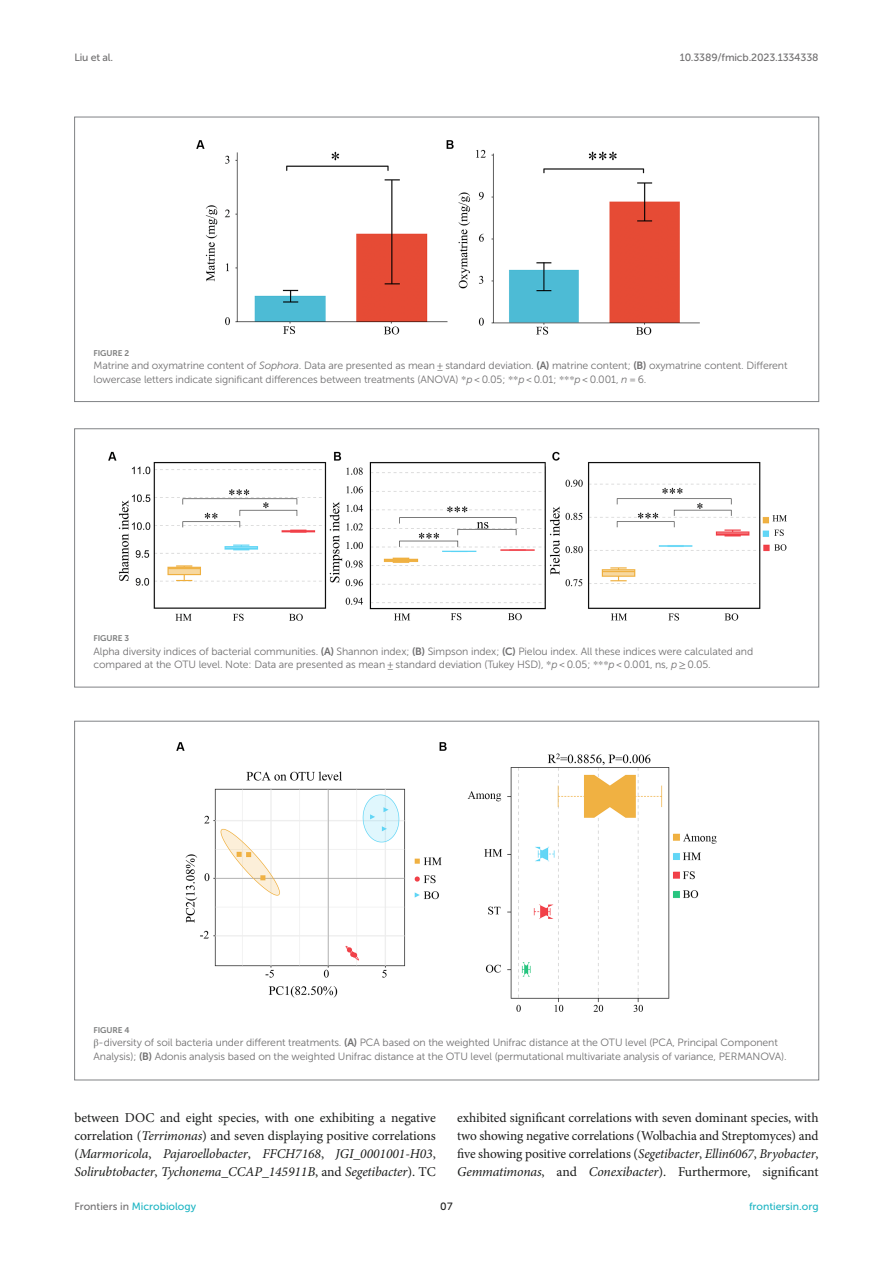
<style>
.page{position:relative;width:893px;height:1263px;background:#fff}
.page>*{position:absolute;margin:0;border:0;box-sizing:border-box;transform-origin:0 0}
.TEXT_FLUSH{font:13.5px/18px "Minion Pro";letter-spacing:-.005em;color:#1b1c1b;text-align:justify}
.FIG_LEG{font:10.5px/13.5px "Museo Sans 300";letter-spacing:-.01em;color:#706f70}
.t1{font:10.5px "Museo Sans 500";color:#1db5c3}
.t2{font:10.5px "Museo Sans 500";letter-spacing:-.015em;color:#706f70}
.t3{font:10.5px "Museo Sans 500";color:#1b1c1b}
.FIG_HD{font:8.25px "Museo Sans 700";letter-spacing:-.01em;color:#7e7f7f}
.s1{font-style:italic}
.s2{font-family:"Museo Sans 700"}
.s3{font-family:"STIX General"}
.s4{color:#706f70}
</style>
<div class="page">
<img style="left:196px;top:140px;width:504px;height:195px">
<img style="left:108px;top:451px;width:679px;height:170px">
<img style="left:176px;top:742px;width:541px;height:270px">
<p class="t2" style="left:74px;top:51px;width:40px">Liu et al.</p>
<p class="t2" style="left:680px;top:51px;width:140px">10.3389/fmicb.2023.1334338</p>
<p class="FIG_HD" style="left:94px;top:348px;width:37px">FIGURE 2</p>
<p class="FIG_LEG" style="left:94px;top:359px;width:696px">Matrine and oxymatrine content of <span class="s1">Sophora</span>. Data are presented as mean ± standard deviation. <span class="s2">(A)</span> matrine content; <span class="s2">(B)</span> oxymatrine content. Different lowercase letters indicate significant differences between treatments (ANOVA) <span class="s3">*</span><span class="s1">p</span> &lt; 0.05; <span class="s3">**</span><span class="s1">p</span> &lt; 0.01; <span class="s3">***</span><span class="s1">p</span> &lt; 0.001, <span class="s1">n</span> = 6.</p>
<p class="FIG_HD" style="left:94px;top:634px;width:37px">FIGURE 3</p>
<p class="FIG_LEG" style="left:94px;top:644px;width:661px">Alpha diversity indices of bacterial communities. <span class="s2">(A)</span> Shannon index; <span class="s2">(B)</span> Simpson index; <span class="s2">(C)</span> Pielou index. All these indices were calculated and compared at the OTU level. Note: Data are presented as mean ± standard deviation (Tukey HSD), <span class="s3">*</span><span class="s1">p</span> &lt; 0.05; <span class="s3">***</span><span class="s1">p</span> &lt; 0.001, ns, <span class="s1">p</span> <span class="s3">≥</span> 0.05.</p>
<p class="FIG_HD" style="left:94px;top:1025px;width:37px">FIGURE 4</p>
<p class="FIG_LEG" style="left:94px;top:1036px;width:695px"><span class="s3">β</span>-diversity of soil bacteria under different treatments. <span class="s2">(A)</span> PCA based on the weighted Unifrac distance at the OTU level (PCA, Principal Component<br>Analysis); <span class="s2">(B)</span> Adonis analysis based on the weighted Unifrac distance at the OTU level (permutational multivariate analysis of variance, PERMANOVA).</p>
<p class="TEXT_FLUSH" style="left:74px;top:1109px;width:363px">between DOC and eight species, with one exhibiting a negative correlation (<span class="s1">Terrimonas</span>) and seven displaying positive correlations (<span class="s1">Marmoricola</span>, <span class="s1">Pajaroellobacter</span>, <span class="s1">FFCH7168</span>, <span class="s1">JGI_0001001-H03</span>, <span class="s1">Solirubtobacter</span>, <span class="s1">Tychonema_CCAP_145911B</span>, and <span class="s1">Segetibacter</span>). TC</p>
<p class="TEXT_FLUSH" style="left:457px;top:1109px;width:363px">exhibited significant correlations with seven dominant species, with two showing negative correlations (Wolbachia and Streptomyces) and five showing positive correlations (<span class="s1">Segetibacter</span>, <span class="s1">Ellin6067</span>, <span class="s1">Bryobacter</span>, <span class="s1">Gemmatimonas</span>, and <span class="s1">Conexibacter</span>). Furthermore, significant</p>
<p class="t1" style="left:74px;top:1200px;width:123px"><span class="s4">Frontiers in</span> Microbiology</p>
<p class="t3" style="left:440px;top:1200px;width:14px">07</p>
<p class="t1" style="left:749px;top:1200px;width:71px">frontiersin.org</p>
</div>
